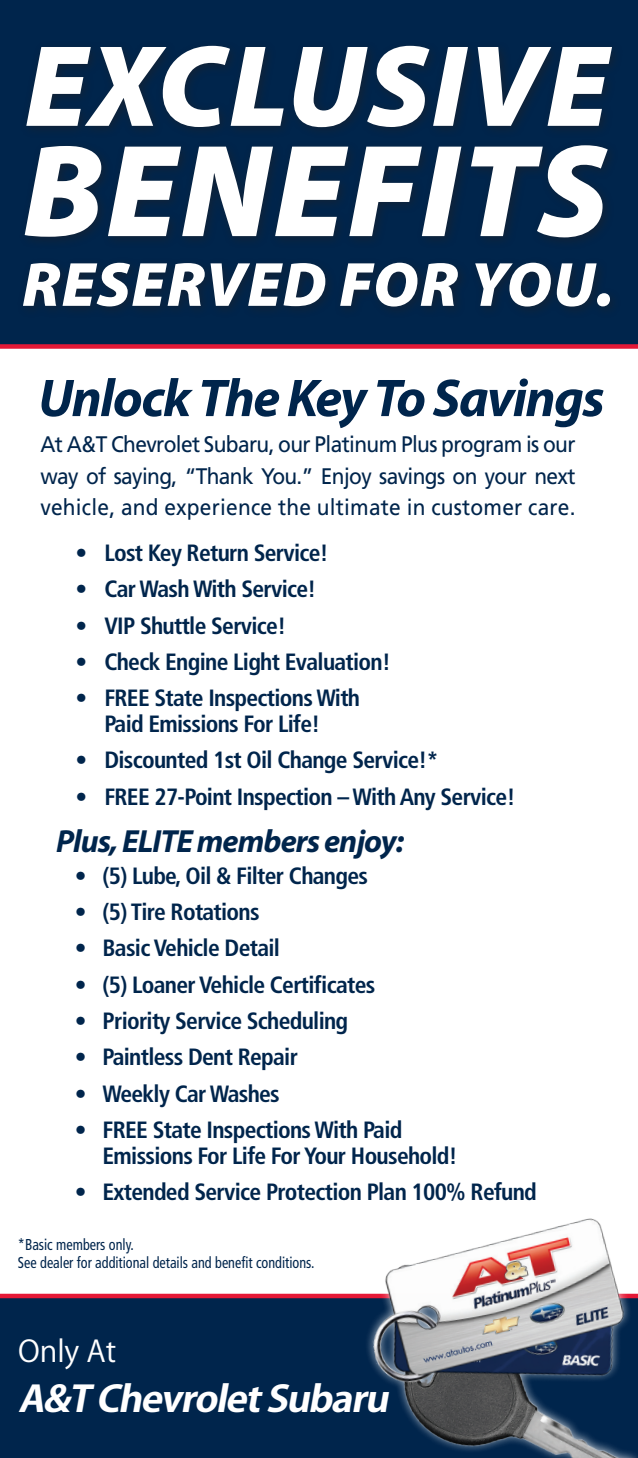
<style>
.page{position:relative;width:638px;height:1458px;background:#fff}
.page>*{position:absolute;margin:0;border:0;box-sizing:border-box;transform-origin:0 0}
.Subheader{font:italic 900 132.75px "Myriad Pro";letter-spacing:.02em;color:#fff}
.Subheader-2{font:italic 900 117px "Myriad Pro";letter-spacing:.02em;color:#fff}
.Subheader-3{font:italic 900 63px "Myriad Pro";letter-spacing:.02em;color:#fff}
.body{font:italic 700 53.55px "Myriad Pro";letter-spacing:-.03em;color:#00254c}
.t1{font:italic 700 35.77px "Koz Go Pr 6 N";color:#fff;scale:1.1 1}
.body-2{font:italic 700 32.18px "Myriad Pro";letter-spacing:-.03em;color:#00254c}
.t2{font:29.47px "Koz Go Pr 6 N";color:#fff}
.t3{font:700 condensed 23.62px/25.7px "Frutiger";letter-spacing:-.03em;color:#00254c;text-align:center}
.body-3{font:22.5px/31.5px "Frutiger";letter-spacing:.01em;color:#00254c;text-align:justify;scale:.93 1}
.Merchant{font:condensed 15.75px "Frutiger";color:#00254c;scale:.9 1}
</style>
<div class="page">
<div style="left:0;top:0;width:638px;height:348px;background:#00254c"></div>
<div style="left:0;top:1296px;width:638px;height:162px;background:#00254c"></div>
<div style="left:17px;top:40px;width:607px;height:279px;background:#231f20;opacity:.5"></div>
<div style="left:0;top:344px;width:638px;height:5px;background:#e51836"></div>
<hr style="left:0;top:1294px;width:638px;height:4px;background:#e51836">
<img style="left:355px;top:1218px;width:283px;height:240px">
<p class="Subheader-2" style="left:25px;top:21px;width:586px">EXCLUSIVE</p>
<p class="Subheader" style="left:23px;top:117px;width:587px">BENEFITS</p>
<p class="Subheader-3" style="left:22px;top:249px;width:593px">RESERVED FOR YOU.</p>
<p class="body" style="left:38px;top:363px;width:568px">Unlock The Key To Savings</p>
<p class="body-3" style="left:40px;top:429px;width:577px">At A&amp;T Chevrolet Subaru, our Platinum Plus program is our way of saying, “Thank You.” Enjoy savings on your next vehicle, and experience the ultimate in customer care.</p>
<p class="t3" style="left:75px;top:540px;width:255px">• Lost Key Return Service!</p>
<p class="t3" style="left:75px;top:576px;width:242px">• Car Wash With Service!</p>
<p class="t3" style="left:75px;top:613px;width:212px">• VIP Shuttle Service!</p>
<p class="t3" style="left:75px;top:649px;width:317px">• Check Engine Light Evaluation!</p>
<p class="t3" style="left:75px;top:685px;width:286px">• FREE State Inspections With<br>Paid Emissions For Life!</p>
<p class="t3" style="left:75px;top:747px;width:365px">• Discounted 1st Oil Change Service!*</p>
<p class="t3" style="left:75px;top:784px;width:441px">• FREE 27-Point Inspection – With Any Service!</p>
<p class="body-2" style="left:56px;top:820px;width:350px">Plus, ELITE members enjoy:</p>
<p class="t3" style="left:75px;top:863px;width:295px">• (5) Lube, Oil &amp; Filter Changes</p>
<p class="t3" style="left:75px;top:899px;width:186px">• (5) Tire Rotations</p>
<p class="t3" style="left:75px;top:935px;width:207px">• Basic Vehicle Detail</p>
<p class="t3" style="left:75px;top:972px;width:302px">• (5) Loaner Vehicle Certificates</p>
<p class="t3" style="left:75px;top:1008px;width:275px">• Priority Service Scheduling</p>
<p class="t3" style="left:75px;top:1044px;width:225px">• Paintless Dent Repair</p>
<p class="t3" style="left:75px;top:1081px;width:207px">• Weekly Car Washes</p>
<p class="t3" style="left:103px;top:1117px;width:356px;text-align:left;text-indent:-28px">• FREE State Inspections With Paid<br>Emissions For Life For Your Household!</p>
<p class="t3" style="left:75px;top:1179px;width:464px">• Extended Service Protection Plan 100% Refund</p>
<p class="Merchant" style="left:18px;top:1236px;width:130px">*Basic members only.</p>
<p class="Merchant" style="left:18px;top:1254px;width:331px">See dealer for additional details and benefit conditions.</p>
<p class="t2" style="left:18px;top:1334px;width:100px">Only At</p>
<p class="t1" style="left:18px;top:1379px;width:348px">A&amp;TChevroletSubaru</p>
</div>
